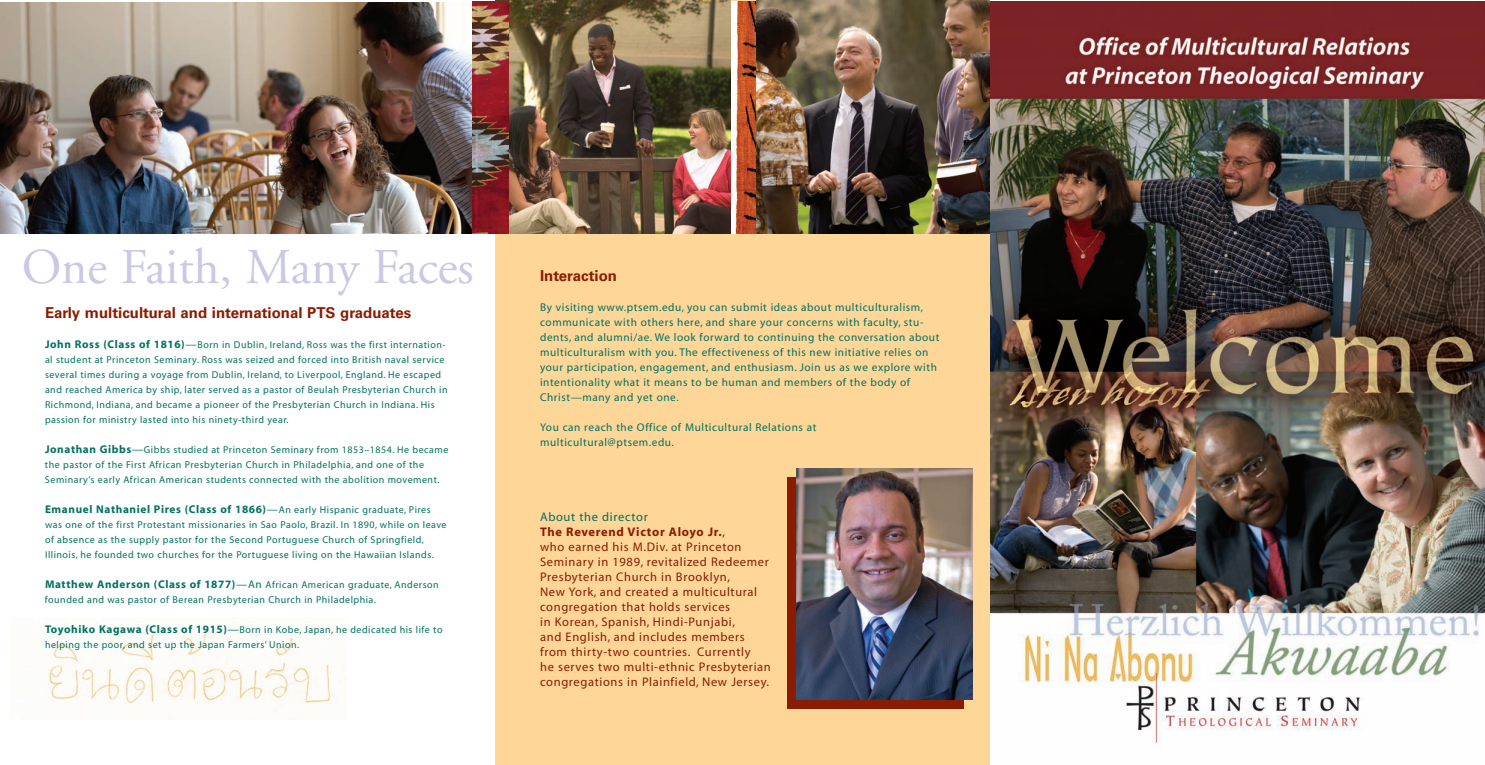
<style>
.page{position:relative;width:1485px;height:765px;background:#fff}
.page>*{position:absolute;margin:0;border:0;box-sizing:border-box;transform-origin:0 0}
.t1{font:50px "Adobe Garamond";color:#cac8e4}
.t2{font:700 15px "Univers";color:#891c02}
.t3{font:12.5px/15px "Myriad";letter-spacing:.05em;color:#891c02}
.t4{font:11.25px/15px "Myriad";letter-spacing:.05em;color:#007161}
.t5{font:700 11.25px "Myriad";letter-spacing:.055em;color:#007161}
.t6{font:10px/15px "Myriad";letter-spacing:.05em;color:#007161}
.s1{font-weight:700;font-size:11.25px}
.s2{font-size:11.25px}
.s3{font-weight:400}
.s4{font-weight:400;font-size:10px}
.s5{color:#007161}
.s6{font-weight:700}
</style>
<div class="page">
<img style="left:48px;top:627px;width:298px;height:93px">
<div style="left:495px;top:0;width:495px;height:765px;background:#fed697"></div>
<img style="left:731px;top:1px;width:25px;height:232px">
<img style="left:0;top:2px;width:495px;height:232px">
<img style="left:495px;top:0;width:236px;height:233px">
<div style="left:788px;top:477px;width:176px;height:232px;background:#891c02"></div>
<img style="left:796px;top:468px;width:177px;height:232px">
<img style="left:756px;top:0;width:234px;height:233px">
<img style="left:472px;top:1px;width:37px;height:232px">
<img style="left:990px;top:1px;width:495px;height:743px">
<h1 class="t1" style="left:22px;top:248px;width:453px">One Faith, Many Faces</h1>
<h2 class="t2" style="left:45px;top:308px;width:368px">Early multicultural and international PTS graduates</h2>
<p class="t6" style="left:45px;top:338px;width:404px"><span class="s1">John Ross (Class of 1816)</span><span class="s2">—</span>Born in Dublin, Ireland, Ross was the first internation&shy;al student at Princeton Seminary. Ross was seized and forced into British naval service several times during a voyage from Dublin, Ireland, to Liverpool, England. He escaped and reached America by ship, later served as a pastor of Beulah Presbyterian Church in Richmond, Indiana, and became a pioneer of the Presbyterian Church in Indiana. His passion for ministry lasted into his ninety-third year.</p>
<p class="t6" style="left:45px;top:443px;width:405px"><span class="s1">Jonathan Gibbs</span><span class="s2">—</span>Gibbs studied at Princeton Seminary from 1853–1854. He became the pastor of the First African Presbyterian Church in Philadelphia, and one of the<br>Seminary’s early African American students connected with the abolition movement.</p>
<p class="t5" style="left:45px;top:505px;width:387px">Emanuel Nathaniel Pires (Class of 1866)<span class="s3">—</span><span class="s4">An early Hispanic graduate, Pires</span></p>
<p class="t6" style="left:45px;top:518px;width:403px">was one of the first Protestant missionaries in Sao Paolo, Brazil. In 1890, while on leave of absence as the supply pastor for the Second Portuguese Church of Springfield,<br>Illinois, he founded two churches for the Portuguese living on the Hawaiian Islands.</p>
<p class="t6" style="left:45px;top:578px;width:395px"><span class="s1">Matthew Anderson (Class of 1877)</span><span class="s2">—An</span> African American graduate, Anderson founded and was pastor of Berean Presbyterian Church in Philadelphia.</p>
<p class="t6" style="left:45px;top:623px;width:399px"><span class="s1">Toyohiko Kagawa (Class of 1915)</span><span class="s2">—</span>Born in Kobe, Japan, he dedicated his life to helping the poor, and set up the Japan Farmers’ Union.</p>
<h2 class="t2" style="left:540px;top:270px;width:78px">Interaction</h2>
<p class="t4" style="left:540px;top:301px;width:401px">By visiting www.ptsem.edu, you can submit ideas about multiculturalism, communicate with others here, and share your concerns with faculty, stu&shy;dents, and alumni/ae. We look forward to continuing the conversation about multiculturalism with you. The effectiveness of this new initiative relies on your participation, engagement, and enthusiasm. Join us as we explore with intentionality what it means to be human and members of the body of Christ—many and yet one.</p>
<p class="t4" style="left:540px;top:421px;width:278px">You can reach the Office of Multicultural Relations at multicultural@ptsem.edu.</p>
<p class="t3" style="left:540px;top:510px;width:232px"><span class="s5">About the director<br></span><span class="s6">The Reverend Victor Aloyo Jr.</span>,<br>who earned his M.Div. at Princeton Seminary in 1989, revitalized Redeemer Presbyterian Church in Brooklyn,<br>New York, and created a multicultural congregation that holds services<br>in Korean, Spanish, Hindi-Punjabi,<br>and English, and includes members from thirty-two countries. Currently<br>he serves two multi-ethnic Presbyterian congregations in Plainfield, New Jersey.</p>
</div>
